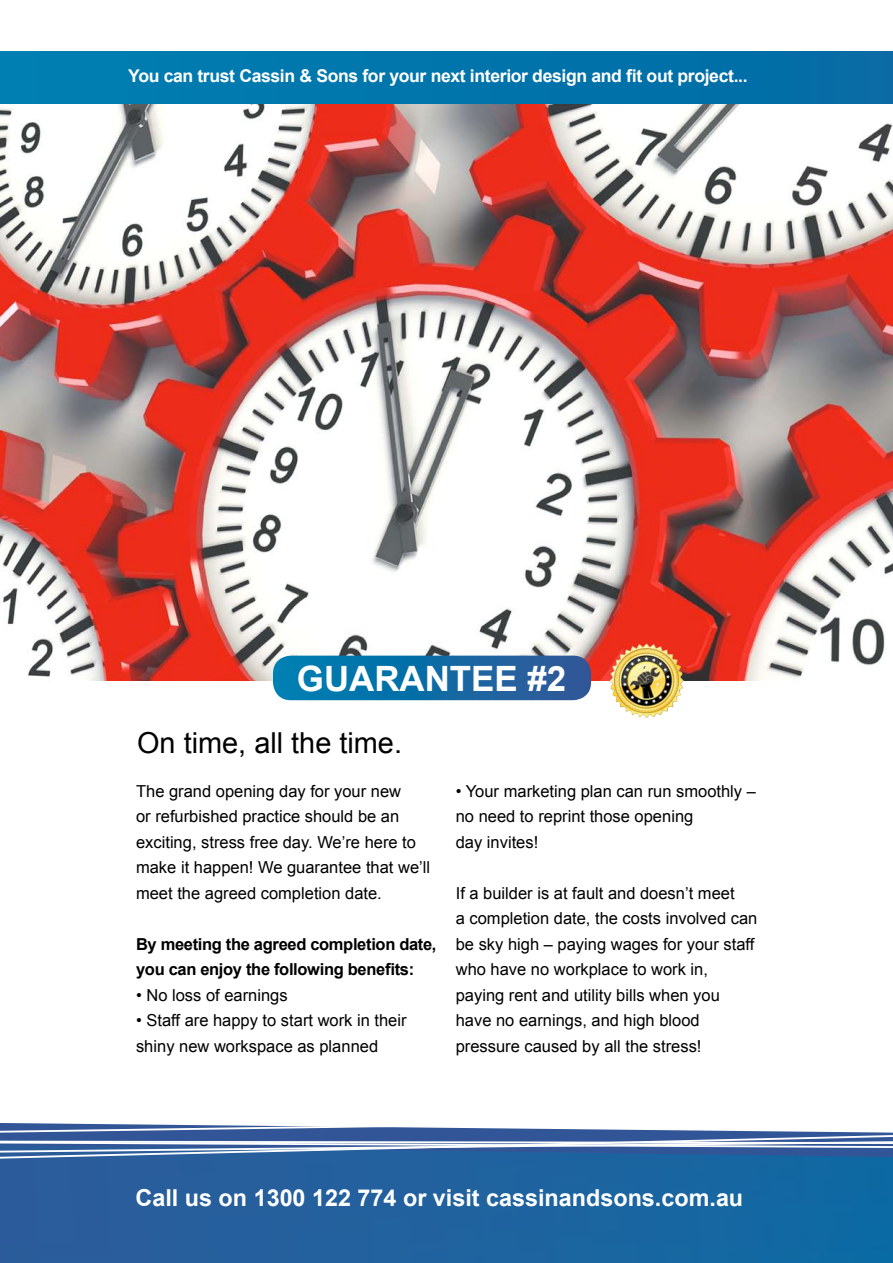
<style>
.page{position:relative;width:893px;height:1263px;background:#fff}
.page>*{position:absolute;margin:0;border:0;box-sizing:border-box;transform-origin:0 0}
.t1{font:700 34.95px "Arial";color:#fff}
.t2{font:28.95px "Arial";color:#000}
.t3{font:700 23.4px "Arial";color:#fff}
.t4{font:700 17.55px "Arial";letter-spacing:-.02em;color:#fff}
.t5{font:16.5px/25.5px "Arial";color:#000}
.t6{font:700 16.5px/25.5px "Arial";letter-spacing:-.02em;color:#000}
</style>
<div class="page">
<img style="left:0;top:103px;width:893px;height:577px">
<svg style="left:0;top:1164px;width:893px;height:99px;background:#1e629e"></svg>
<svg style="left:0;top:1123px;width:893px;height:41px"></svg>
<div style="left:0;top:51px;width:893px;height:52px;background:#0075ab"></div>
<svg style="left:273px;top:656px;width:318px;height:44px;background:#156da5"></svg>
<img style="left:609px;top:644px;width:75px;height:74px">
<p class="t4" style="left:128px;top:64px;width:621px">You can trust Cassin &amp; Sons for your next interior design and fit out project...</p>
<h1 class="t1" style="left:297px;top:656px;width:271px">GUARANTEE #2</h1>
<h2 class="t2" style="left:137px;top:724px;width:266px">On time, all the time.</h2>
<p class="t5" style="left:136px;top:778px;width:296px">The grand opening day for your new<br>or refurbished practice should be an exciting, stress free day. We’re here to make it happen! We guarantee that we’ll meet the agreed completion date.</p>
<p class="t6" style="left:136px;top:931px;width:302px">By meeting the agreed completion date, you can enjoy the following benefits:</p>
<p class="t5" style="left:136px;top:982px;width:153px">• No loss of earnings</p>
<p class="t5" style="left:136px;top:1008px;width:272px">• Staff are happy to start work in their shiny new workspace as planned</p>
<p class="t5" style="left:456px;top:778px;width:302px">• Your marketing plan can run smoothly – no need to reprint those opening<br>day invites!</p>
<p class="t5" style="left:456px;top:880px;width:303px">If a builder is at fault and doesn’t meet<br>a completion date, the costs involved can be sky high – paying wages for your staff who have no workplace to work in, paying rent and utility bills when you have no earnings, and high blood pressure caused by all the stress!</p>
<h3 class="t3" style="left:136px;top:1182px;width:609px">Call us on 1300 122 774 or visit cassinandsons.com.au</h3>
</div>
